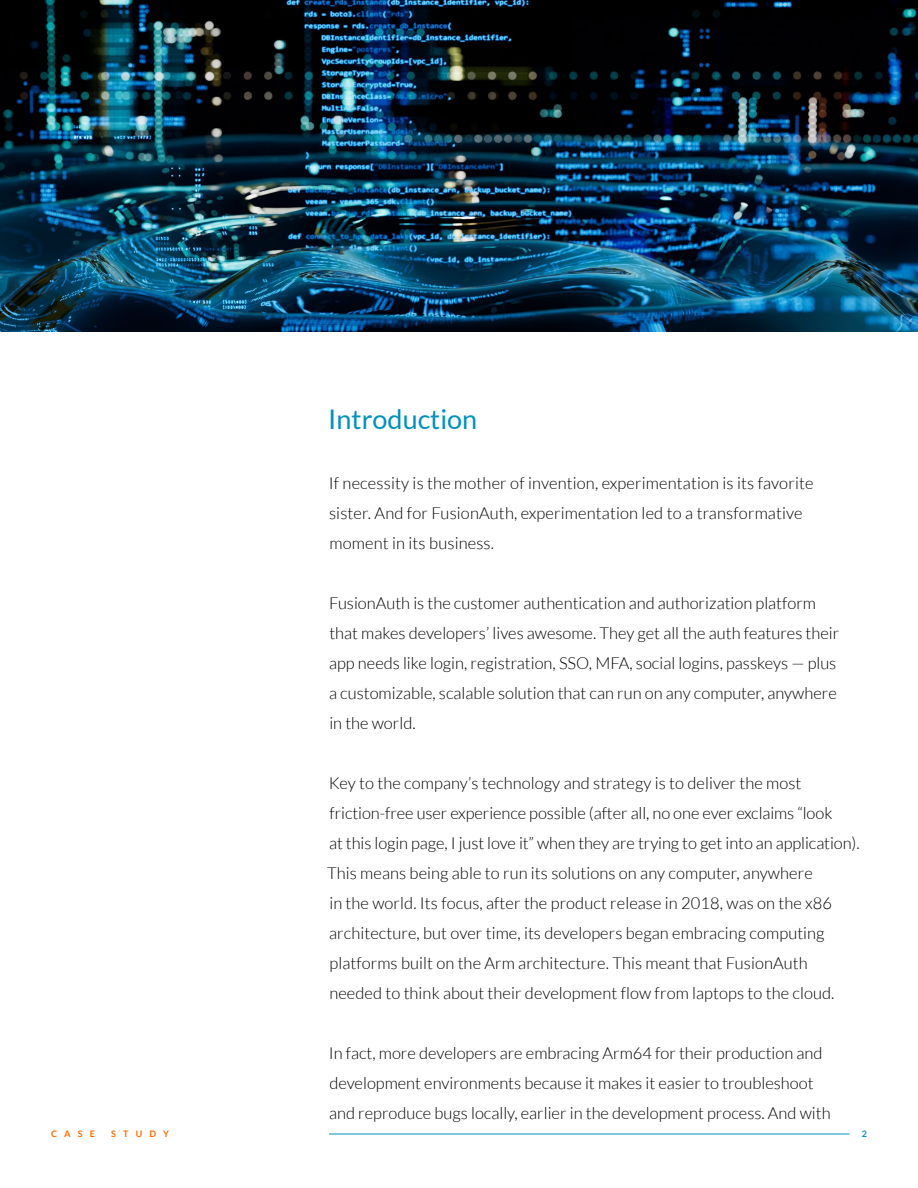
<style>
.page{position:relative;width:918px;height:1188px;background:#fff}
.page>*{position:absolute;margin:0;border:0;box-sizing:border-box;transform-origin:0 0}
.t1{font:27px "Lato";color:#0091bd}
.t2{font:300 16.5px/30px "Lato";color:#000}
.t3{font:700 9px "Lato";letter-spacing:.8em;color:#ff6b00}
.t4{font:700 9px "Lato";color:#0091bd}
</style>
<div class="page">
<hr style="left:329px;top:1134px;width:520px;height:1px;background:#0091bd">
<img style="left:0;top:0;width:918px;height:332px">
<h1 class="t1" style="left:328px;top:404px;width:150px">Introduction</h1>
<p class="t2" style="left:329px;top:468px;width:486px">If necessity is the mother of invention, experimentation is its favorite sister. And for FusionAuth, experimentation led to a transformative moment in its business.</p>
<p class="t2" style="left:329px;top:588px;width:512px">FusionAuth is the customer authentication and authorization platform that makes developers’ lives awesome. They get all the auth features their app needs like login, registration, SSO, MFA, social logins, passkeys — plus a customizable, scalable solution that can run on any computer, anywhere in the world.</p>
<p class="t2" style="left:327px;top:768px;width:534px">Key to the company’s technology and strategy is to deliver the most friction-free user experience possible (after all, no one ever exclaims “look<br>at this login page, I just love it” when they are trying to get into an application).<br>This means being able to run its solutions on any computer, anywhere<br>in the world. Its focus, after the product release in 2018, was on the x86 architecture, but over time, its developers began embracing computing platforms built on the Arm architecture. This meant that FusionAuth needed to think about their development flow from laptops to the cloud.</p>
<p class="t2" style="left:329px;top:1038px;width:503px">In fact, more developers are embracing Arm64 for their production and development environments because it makes it easier to troubleshoot and reproduce bugs locally, earlier in the development process. And with</p>
<p class="t3" style="left:51px;top:1128px;width:45px">CASE</p>
<p class="t3" style="left:111px;top:1128px;width:59px">STUDY</p>
<p class="t4" style="left:862px;top:1129px;width:7px">2</p>
</div>
